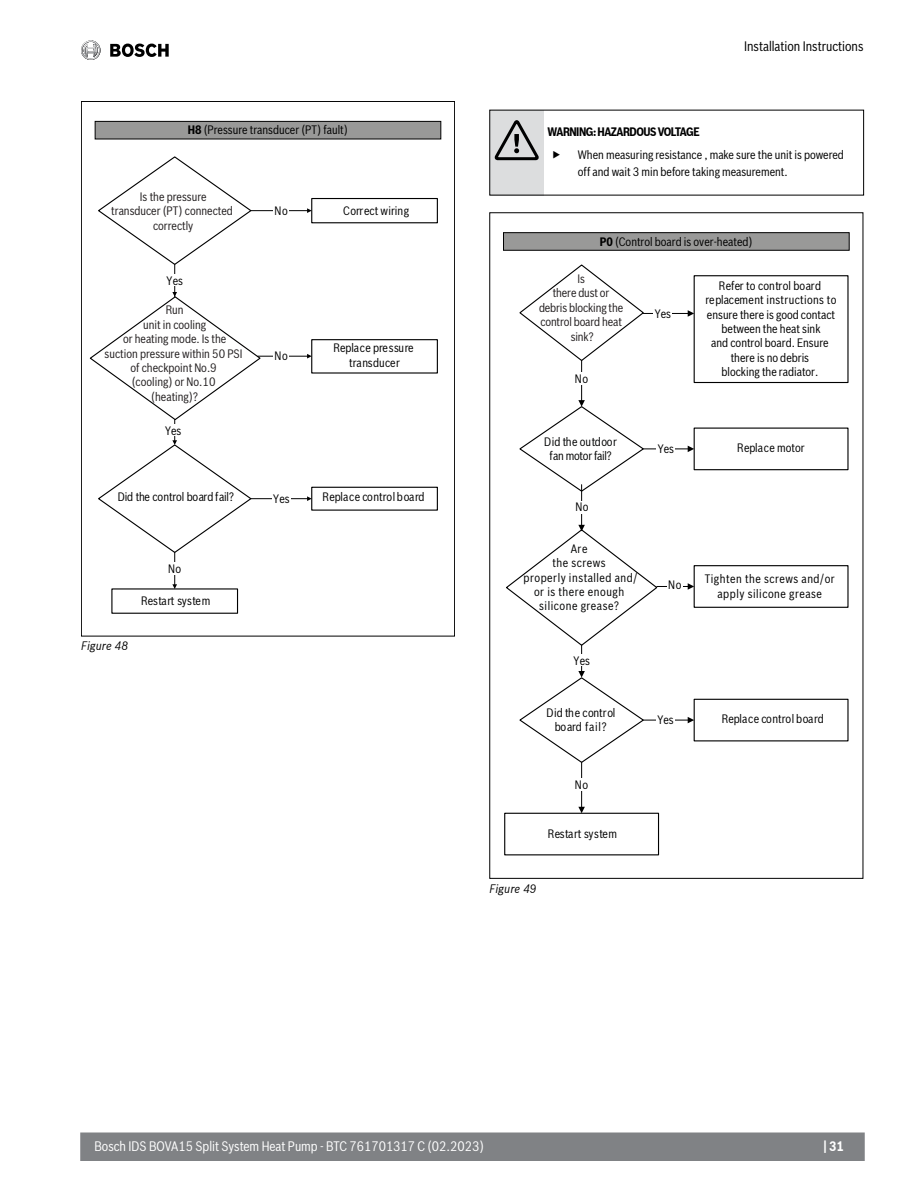
<style>
.page{position:relative;width:918px;height:1188px;background:#fff}
.page>*{position:absolute;margin:0;border:0;box-sizing:border-box;transform-origin:0 0}
.t1{font:13.5px "Bosch Sans Cond";color:#fff}
.t2{font:13.5px "Bosch Sans Cond";color:#000}
.t3{font:700 13.5px "Bosch Sans Cond";color:#fff}
.t4{font:12px/14.4px "Bosch Sans Cond";color:#000}
.t5{font:12px/14.4px "Bosch Sans Cond";color:#231f20;text-align:center}
.t6{font:12px/14.4px "Bosch Sans Cond";letter-spacing:.045em;color:#020303;text-align:center}
.t7{font:12px/14.4px "Bosch Sans Cond";letter-spacing:.045em;color:#000;text-align:center}
.t8{font:12px "Bosch Sans Cond";letter-spacing:.035em;color:#000}
.t9{font:12px/14.4px "Bosch Sans Cond";letter-spacing:-.02em;color:#020303;text-align:center}
.t10{font:12px/14.4px "Bosch Sans Cond";letter-spacing:.02em;color:#000;text-align:center}
.paragraph{font:700 12px "Bosch Sans Cond";letter-spacing:-.04em;color:#000}
.t11{font:12px "Bosch Sans Cond";letter-spacing:-.025em;color:#000}
.t12{font:12px/14.4px "Bosch Sans Cond";letter-spacing:.03em;color:#000;text-align:center}
.t13{font:italic 12px "Bosch Sans";color:#000;scale:.9 1}
.s1{font-weight:700}
</style>
<div class="page">
<div style="left:80px;top:1132px;width:785px;height:29px;background:#808285;border:2px solid #808285"></div>
<svg style="left:81px;top:40px;width:20px;height:20px"></svg>
<svg style="left:110px;top:44px;width:59px;height:13px"></svg>
<div style="left:95px;top:121px;width:346px;height:18px;background:#999998;border:1px solid #000"></div>
<svg style="left:89px;top:156px;width:173px;height:398px"></svg>
<div style="left:311px;top:487px;width:127px;height:24px;background:#fff;border:1px solid #000"></div>
<div style="left:311px;top:198px;width:127px;height:25px;background:#fff;border:1px solid #000"></div>
<div style="left:111px;top:588px;width:127px;height:26px;background:#fff;border:1px solid #000"></div>
<div style="left:311px;top:339px;width:127px;height:35px;border:1px solid #000"></div>
<hr style="left:174px;top:552px;width:1px;height:33px;background:#000">
<svg style="left:172px;top:584px;width:5px;height:5px"></svg>
<hr style="left:251px;top:498px;width:57px;height:1px;background:#000">
<svg style="left:307px;top:496px;width:5px;height:5px"></svg>
<svg style="left:172px;top:420px;width:5px;height:25px"></svg>
<hr style="left:174px;top:264px;width:1px;height:33px;background:#000">
<svg style="left:172px;top:292px;width:5px;height:5px"></svg>
<hr style="left:251px;top:210px;width:57px;height:1px;background:#000">
<svg style="left:307px;top:208px;width:5px;height:5px"></svg>
<hr style="left:258px;top:356px;width:50px;height:1px;background:#000">
<svg style="left:307px;top:354px;width:5px;height:5px"></svg>
<div style="left:165px;top:274px;width:19px;height:12px;background:#fff"></div>
<div style="left:273px;top:204px;width:16px;height:13px;background:#fff"></div>
<div style="left:164px;top:424px;width:19px;height:12px;background:#fff"></div>
<div style="left:273px;top:350px;width:16px;height:13px;background:#fff"></div>
<div style="left:272px;top:493px;width:19px;height:12px;background:#fff"></div>
<div style="left:167px;top:562px;width:16px;height:13px;background:#fff"></div>
<div style="left:490px;top:110px;width:54px;height:85px;background:#dcddde"></div>
<svg style="left:495px;top:120px;width:44px;height:40px"></svg>
<div style="left:503px;top:232px;width:347px;height:19px;background:#999998;border:1px solid #000"></div>
<svg style="left:506px;top:275px;width:343px;height:489px"></svg>
<div style="left:694px;top:428px;width:155px;height:42px;background:#fff;border:1px solid #000"></div>
<div style="left:694px;top:565px;width:155px;height:43px;border:1px solid #000"></div>
<div style="left:694px;top:699px;width:155px;height:42px;background:#fff;border:1px solid #000"></div>
<div style="left:504px;top:813px;width:155px;height:42px;background:#fff;border:1px solid #000"></div>
<hr style="left:643px;top:313px;width:46px;height:1px;background:#000">
<svg style="left:688px;top:310px;width:6px;height:7px"></svg>
<hr style="left:643px;top:449px;width:46px;height:1px;background:#000">
<svg style="left:688px;top:446px;width:6px;height:6px"></svg>
<hr style="left:657px;top:586px;width:32px;height:1px;background:#000">
<svg style="left:688px;top:583px;width:6px;height:7px"></svg>
<hr style="left:643px;top:720px;width:46px;height:1px;background:#000">
<svg style="left:688px;top:717px;width:6px;height:6px"></svg>
<hr style="left:581px;top:762px;width:1px;height:46px;background:#000">
<svg style="left:578px;top:807px;width:7px;height:6px"></svg>
<svg style="left:578px;top:645px;width:7px;height:33px"></svg>
<hr style="left:581px;top:485px;width:1px;height:45px;background:#000">
<svg style="left:578px;top:525px;width:7px;height:6px"></svg>
<svg style="left:518px;top:264px;width:127px;height:229px"></svg>
<div style="left:653px;top:307px;width:19px;height:12px;background:#fff"></div>
<div style="left:574px;top:372px;width:15px;height:13px;background:#fff"></div>
<div style="left:656px;top:443px;width:19px;height:12px;background:#fff"></div>
<div style="left:572px;top:654px;width:19px;height:12px;background:#fff"></div>
<div style="left:574px;top:501px;width:16px;height:13px;background:#fff"></div>
<div style="left:667px;top:579px;width:16px;height:13px;background:#fff"></div>
<div style="left:656px;top:714px;width:19px;height:12px;background:#fff"></div>
<div style="left:574px;top:779px;width:15px;height:12px;background:#fff"></div>
<p class="t4" style="left:188px;top:123px;width:162px"><span class="s1">H8</span> (Pressure transducer (PT) fault)</p>
<p class="t5" style="left:111px;top:189px;width:123px">Is the pressure<br>transducer (PT) connected correctly</p>
<p class="t4" style="left:167px;top:273px;width:18px">Yes</p>
<p class="t5" style="left:105px;top:303px;width:140px">Run<br>unit in cooling<br>or heating mode. Is the suction pressure within 50 PSI of checkpoint No.9<br>(cooling) or No.10<br>(heating)?</p>
<p class="t4" style="left:165px;top:423px;width:18px">Yes</p>
<p class="t4" style="left:275px;top:203px;width:15px">No</p>
<p class="t4" style="left:275px;top:349px;width:15px">No</p>
<p class="t4" style="left:343px;top:203px;width:67px">Correct wiring</p>
<p class="t10" style="left:333px;top:341px;width:82px">Replace pressure transducer</p>
<p class="t11" style="left:118px;top:490px;width:118px">Did the control board fail?</p>
<p class="t4" style="left:323px;top:490px;width:104px">Replace control board</p>
<p class="t4" style="left:273px;top:492px;width:18px">Yes</p>
<p class="t4" style="left:168px;top:561px;width:15px">No</p>
<p class="t13" style="left:81px;top:638px;width:54px">Figure 48</p>
<p class="t8" style="left:141px;top:593px;width:71px">Restart system</p>
<p class="t2" style="left:744px;top:36px;width:121px">Installation Instructions</p>
<p class="paragraph" style="left:547px;top:124px;width:154px">WARNING: HAZARDOUS VOLTAGE</p>
<p class="t4" style="left:578px;top:146px;width:268px;line-height:16.5px">When measuring resistance , make sure the unit is powered off and wait 3 min before taking measurement.</p>
<p class="t4" style="left:600px;top:234px;width:154px"><span class="s1">P0</span> (Control board is over-heated)</p>
<p class="t5" style="left:539px;top:271px;width:86px">Is<br>there dust or debris blocking the control board heat sink?</p>
<p class="t4" style="left:575px;top:371px;width:15px">No</p>
<p class="t4" style="left:655px;top:306px;width:18px">Yes</p>
<p class="t9" style="left:544px;top:434px;width:74px">Did the outdoor fan motor fail?</p>
<p class="t4" style="left:575px;top:500px;width:15px">No</p>
<p class="t6" style="left:524px;top:541px;width:115px">Are<br>the screws<br>properly installed and/ or is there enough silicone grease?</p>
<p class="t4" style="left:574px;top:653px;width:18px">Yes</p>
<p class="t12" style="left:547px;top:705px;width:70px">Did the control board fail?</p>
<p class="t4" style="left:575px;top:778px;width:15px">No</p>
<p class="t8" style="left:548px;top:826px;width:71px">Restart system</p>
<p class="t13" style="left:489px;top:882px;width:54px">Figure 49</p>
<p class="t4" style="left:658px;top:442px;width:18px">Yes</p>
<p class="t4" style="left:668px;top:578px;width:15px">No</p>
<p class="t4" style="left:657px;top:713px;width:18px">Yes</p>
<p class="t4" style="left:706px;top:278px;width:132px;text-align:center">Refer to control board replacement instructions to ensure there is good contact between the heat sink<br>and control board. Ensure there is no debris<br>blocking the radiator.</p>
<p class="t4" style="left:737px;top:440px;width:69px">Replace motor</p>
<p class="t7" style="left:705px;top:572px;width:132px">Tighten the screws and/or apply silicone grease</p>
<p class="t4" style="left:722px;top:712px;width:104px">Replace control board</p>
<p class="t1" style="left:94px;top:1136px;width:391px">Bosch IDS BOVA15 Split System Heat Pump - BTC 761701317 C (02.2023)</p>
<p class="t3" style="left:824px;top:1138px;width:22px">| 31</p>
</div>
